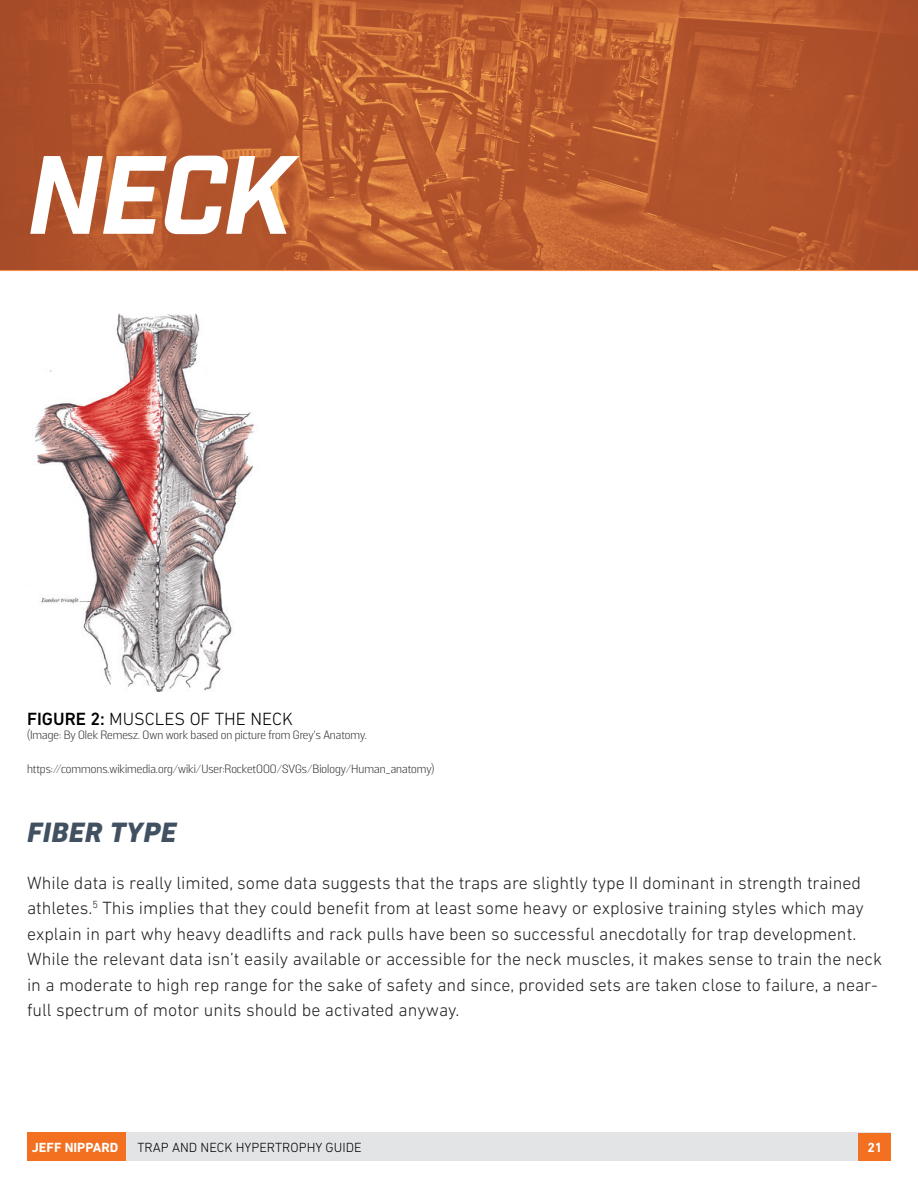
<style>
.page{position:relative;width:918px;height:1188px;background:#fff}
.page>*{position:absolute;margin:0;border:0;box-sizing:border-box;transform-origin:0 0}
.t1{font:italic 700 108px "Industry";color:#fff}
.t2{font:italic 800 28.5px "DIN Next LT Pro";letter-spacing:.025em;color:#425162}
.t3{font:300 18px/25.5px "DIN Next LT Pro";color:#231f20}
.t4{font:300 18px "DIN Next LT Pro";color:#000001}
.t5{font:300 13.5px "DIN Next LT Pro";color:#000001}
.t6{font:700 13.5px "DIN Next LT Pro";color:#fff}
.t7{font:300 12px "Solido";color:#231f20}
.s1{font-weight:500}
</style>
<div class="page">
<div style="left:125px;top:1133px;width:766px;height:28px;background:#e3e4e6"></div>
<div style="left:859px;top:1133px;width:32px;height:28px;background:#f37021"></div>
<div style="left:27px;top:1133px;width:98px;height:28px;background:#f37021"></div>
<img style="left:0;top:0;width:918px;height:270px">
<img style="left:34px;top:313px;width:220px;height:379px">
<h1 class="t1" style="left:27px;top:129px;width:268px">NECK</h1>
<p class="t4" style="left:27px;top:708px;width:267px"><span class="s1">FIGURE 2:</span> MUSCLES OF THE NECK</p>
<p class="t7" style="left:27px;top:728px;width:342px">(Image: By Olek Remesz. Own work based on picture from Grey’s Anatomy.</p>
<p class="t7" style="left:27px;top:762px;width:409px">https://commons.wikimedia.org/wiki/User:Rocket000/SVGs/Biology/Human_anatomy)</p>
<h2 class="t2" style="left:27px;top:815px;width:151px">FIBER TYPE</h2>
<p class="t3" style="left:27px;top:870px;width:857px">While data is really limited, some data suggests that the traps are slightly type II dominant in strength trained athletes.<sup>5</sup> This implies that they could benefit from at least some heavy or explosive training styles which may explain in part why heavy deadlifts and rack pulls have been so successful anecdotally for trap development.<br>While the relevant data isn’t easily available or accessible for the neck muscles, it makes sense to train the neck in a moderate to high rep range for the sake of safety and since, provided sets are taken close to failure, a near&shy;full spectrum of motor units should be activated anyway.</p>
<p class="t6" style="left:32px;top:1139px;width:88px">JEFF NIPPARD</p>
<p class="t5" style="left:137px;top:1139px;width:226px">TRAP AND NECK HYPERTROPHY GUIDE</p>
<p class="t6" style="left:867px;top:1139px;width:17px">21</p>
</div>
